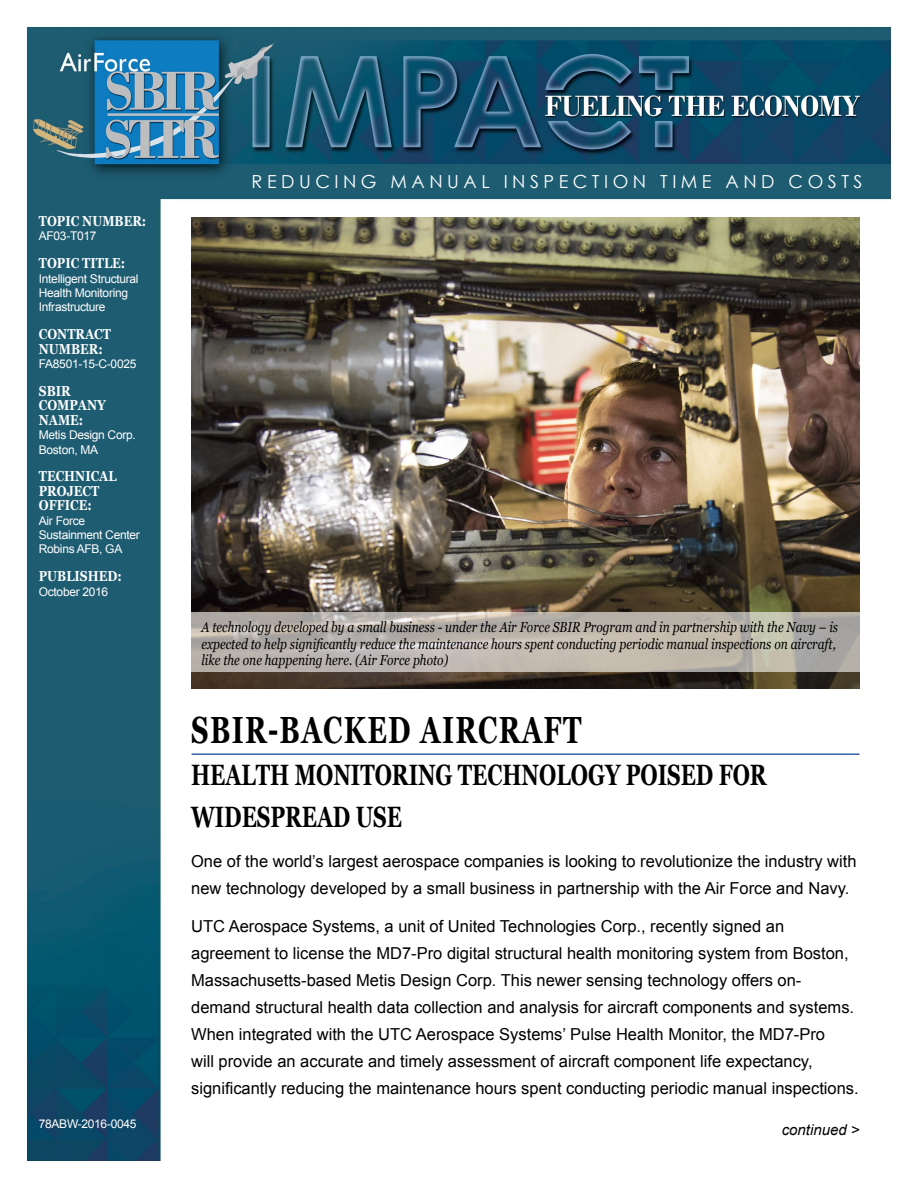
<style>
.page{position:relative;width:918px;height:1188px;background:#fff}
.page>*{position:absolute;margin:0;border:0;box-sizing:border-box;transform-origin:0 0}
.t1{font:700 37.8px "Georgia";letter-spacing:.05em;color:#000;scale:.71 1}
.t2{font:700 29.4px/42px "Georgia";color:#000;scale:.71 1}
.t3{font:18px "Century Gothic";letter-spacing:.25em;color:#fff}
.t4{font:16.5px/27px "Arial";color:#000}
.t5{font:italic 15px "Arial";color:#000}
.t6{font:italic 14.4px/16.5px "Georgia";color:#000;scale:.83 1}
.t7{font:700 14.4px/14.4px "Georgia";color:#fff;scale:.83 1}
.t8{font:12px/14.4px "Arial";letter-spacing:-.025em;color:#fff}
</style>
<div class="page">
<img style="left:26px;top:26px;width:866px;height:1137px">
<hr style="left:192px;top:753px;width:668px;height:2px;background:#3563a8">
<img style="left:191px;top:218px;width:669px;height:471px">
<svg style="left:185px;top:612px;width:675px;height:60px;background:#bcb6ae"></svg>
<p class="t7" style="left:39px;top:214px;width:131px">TOPIC NUMBER:</p>
<p class="t8" style="left:39px;top:229px;width:59px">AF03-T017</p>
<p class="t7" style="left:39px;top:256px;width:106px">TOPIC TITLE:</p>
<p class="t8" style="left:39px;top:271px;width:101px">Intelligent Structural<br>Health Monitoring<br>Infrastructure</p>
<p class="t7" style="left:39px;top:327px;width:88px">CONTRACT<br>NUMBER:</p>
<p class="t8" style="left:39px;top:357px;width:99px">FA8501-15-C-0025</p>
<p class="t7" style="left:39px;top:384px;width:82px">SBIR<br>COMPANY<br>NAME:</p>
<p class="t8" style="left:39px;top:428px;width:98px">Metis Design Corp.<br>Boston, MA</p>
<p class="t7" style="left:39px;top:469px;width:95px">TECHNICAL<br>PROJECT<br>OFFICE:</p>
<p class="t8" style="left:39px;top:513px;width:102px">Air Force<br>Sustainment Center<br>Robins AFB, GA</p>
<p class="t7" style="left:39px;top:569px;width:101px">PUBLISHED:</p>
<p class="t8" style="left:39px;top:584px;width:71px">October 2016</p>
<p class="t8" style="left:39px;top:1116px;width:99px">78ABW-2016-0045</p>
<p class="t3" style="left:252px;top:169px;width:612px">REDUCING MANUAL INSPECTION TIME AND COSTS</p>
<p class="t6" style="left:201px;top:619px;width:769px">A technology developed by a small business - under the Air Force SBIR Program and in partnership with the Navy – is expected to help significantly reduce the maintenance hours spent conducting periodic manual inspections on aircraft, like the one happening here. (Air Force photo)</p>
<h1 class="t1" style="left:191px;top:706px;width:551px">SBIR-BACKED AIRCRAFT</h1>
<h2 class="t2" style="left:191px;top:754px;width:812px">HEALTH MONITORING TECHNOLOGY POISED FOR<br>WIDESPREAD USE</h2>
<p class="t4" style="left:191px;top:848px;width:667px">One of the world’s largest aerospace companies is looking to revolutionize the industry with new technology developed by a small business in partnership with the Air Force and Navy.</p>
<p class="t4" style="left:191px;top:913px;width:669px">UTC Aerospace Systems, a unit of United Technologies Corp., recently signed an agreement to license the MD7-Pro digital structural health monitoring system from Boston, Massachusetts-based Metis Design Corp. This newer sensing technology offers on&shy;demand structural health data collection and analysis for aircraft components and systems.<br>When integrated with the UTC Aerospace Systems’ Pulse Health Monitor, the MD7-Pro<br>will provide an accurate and timely assessment of aircraft component life expectancy, significantly reducing the maintenance hours spent conducting periodic manual inspections.</p>
<p class="t5" style="left:782px;top:1120px;width:79px">continued &gt;</p>
</div>
